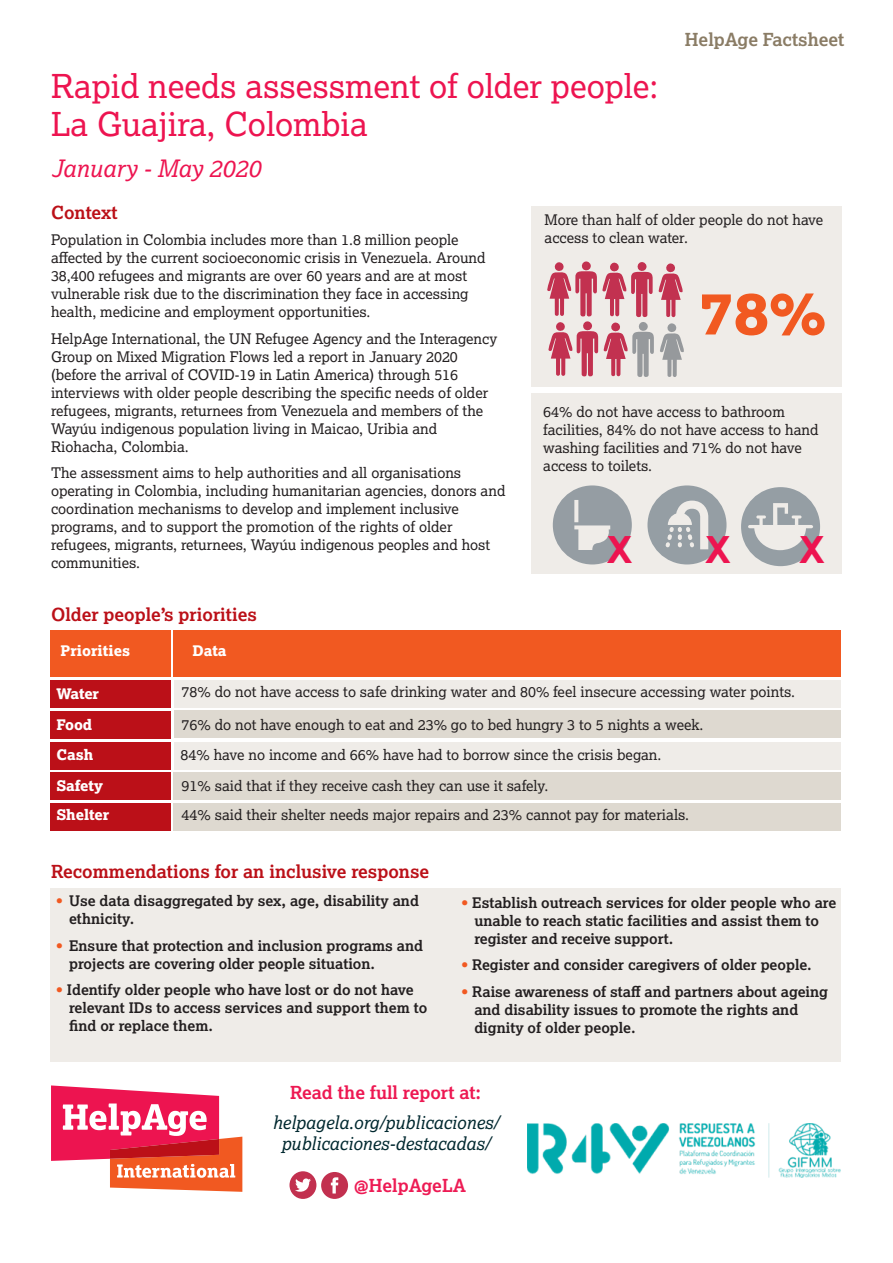
<style>
.page{position:relative;width:893px;height:1263px;background:#fff}
.page>*{position:absolute;margin:0;border:0;box-sizing:border-box;transform-origin:0 0}
.Subhead_1{font:60px "Lexia X Bold";color:#f15921}
.t1{font:700 37.5px "Arial";color:#ed1450}
.Factsheet_title{font:33px/37.5px "Lexia";color:#ed1450}
.Factsheet_subtitle{font:italic 24px "Lexia";color:#ed1450}
.Intro_text_large{font:700 18px "Lexia";color:#bb1018}
.Intro_text_large-2{font:italic 18px/21px "Lexia";color:#00282f;text-align:center}
.Intro_text_large-3{font:700 18px "Lexia";color:#ed1852}
.Document_category{font:700 18px "Lexia";color:#8a7c65}
.Intro_text_large-4{font:700 18px "Lexia";color:#ed1b54}
.Text{font:14.7px/18px "Lexia";color:#231f20}
.Text_with_bullets__b{font:700 14.7px/18px "Lexia";color:#231f20}
.Subhead_3{font:14.7px "Lexia";color:#231f20}
.Subhead_2{font:14.7px/18px "Lexia";color:#231f20}
.Title_for_graphics{font:14.7px "Lexia X Bold";color:#fff}
.Subhead_3-2{font:14.7px "Lexia X Bold";color:#fff}
.s1{color:#f15921}
</style>
<div class="page">
<svg style="left:51px;top:1085px;width:191px;height:107px"></svg>
<div style="left:173px;top:630px;width:668px;height:47px;background:#f15921"></div>
<div style="left:174px;top:680px;width:667px;height:28px;background:#efece8"></div>
<div style="left:174px;top:710px;width:667px;height:28px;background:#ded9d0"></div>
<div style="left:50px;top:630px;width:120px;height:47px;background:#f15921"></div>
<div style="left:50px;top:680px;width:120px;height:28px;background:#bb1018"></div>
<div style="left:50px;top:711px;width:120px;height:28px;background:#bb1018"></div>
<div style="left:50px;top:742px;width:120px;height:27px;background:#bb1018"></div>
<div style="left:50px;top:772px;width:120px;height:28px;background:#bb1018"></div>
<div style="left:50px;top:803px;width:120px;height:28px;background:#bb1018"></div>
<div style="left:174px;top:772px;width:667px;height:28px;background:#ded9d0"></div>
<div style="left:174px;top:803px;width:667px;height:28px;background:#ded9d0"></div>
<div style="left:174px;top:742px;width:667px;height:27px;background:#efece8"></div>
<div style="left:50px;top:888px;width:791px;height:173px;background:#efece8"></div>
<div style="left:531px;top:206px;width:311px;height:180px;background:#efece8"></div>
<div style="left:531px;top:394px;width:311px;height:180px;background:#efece8"></div>
<svg style="left:553px;top:485px;width:79px;height:79px"></svg>
<svg style="left:647px;top:485px;width:79px;height:79px"></svg>
<svg style="left:741px;top:487px;width:79px;height:79px"></svg>
<svg style="left:547px;top:261px;width:137px;height:116px"></svg>
<div style="left:289px;top:1171px;width:27px;height:28px;background:#c2304f;border-radius:50%"></div>
<svg style="left:295px;top:1178px;width:16px;height:14px"></svg>
<div style="left:321px;top:1172px;width:27px;height:27px;background:#c2304f;border-radius:50%"></div>
<svg style="left:331px;top:1177px;width:7px;height:16px"></svg>
<img style="left:527px;top:1123px;width:314px;height:54px">
<p class="Factsheet_title" style="left:51px;top:67px;width:609px">Rapid needs assessment of older people:<br>La Guajira, Colombia</p>
<p class="Factsheet_subtitle" style="left:51px;top:153px;width:211px">January - May 2020</p>
<p class="Document_category" style="left:685px;top:28px;width:161px">HelpAge Factsheet</p>
<p class="Intro_text_large" style="left:51px;top:201px;width:68px">Context</p>
<p class="Text" style="left:51px;top:231px;width:436px">Population in Colombia includes more than 1.8 million people affected by the current socioeconomic crisis in Venezuela. Around 38,400 refugees and migrants are over 60 years and are at most vulnerable risk due to the discrimination they face in accessing health, medicine and employment opportunities.</p>
<p class="Text" style="left:51px;top:329px;width:448px">HelpAge International, the UN Refugee Agency and the Interagency Group on Mixed Migration Flows led a report in January 2020 (before the arrival of COVID-19 in Latin America) through 516 interviews with older people describing the specific needs of older refugees, migrants, returnees from Venezuela and members of the Wayúu indigenous population living in Maicao, Uribia and Riohacha, Colombia.</p>
<p class="Text" style="left:51px;top:464px;width:456px">The assessment aims to help authorities and all organisations operating in Colombia, including humanitarian agencies, donors and coordination mechanisms to develop and implement inclusive programs, and to support the promotion of the rights of older refugees, migrants, returnees, Wayúu indigenous peoples and host communities.</p>
<p class="Intro_text_large" style="left:51px;top:603px;width:207px">Older people’s priorities</p>
<p class="Subhead_3-2" style="left:61px;top:641px;width:71px">Priorities</p>
<p class="Subhead_3-2" style="left:192px;top:641px;width:36px">Data</p>
<p class="Subhead_2" style="left:544px;top:211px;width:280px">More than half of older people do not have access to clean water.</p>
<p class="Subhead_1" style="left:699px;top:274px;width:129px">78%</p>
<p class="Subhead_2" style="left:543px;top:403px;width:277px">64% do not have access to bathroom facilities, 84% do not have access to hand washing facilities and 71% do not have access to toilets.</p>
<p class="t1" style="left:607px;top:524px;width:27px">X</p>
<p class="t1" style="left:705px;top:523px;width:27px">X</p>
<p class="t1" style="left:799px;top:523px;width:27px">X</p>
<p class="Title_for_graphics" style="left:56px;top:684px;width:44px">Water</p>
<p class="Title_for_graphics" style="left:56px;top:715px;width:37px">Food</p>
<p class="Title_for_graphics" style="left:56px;top:745px;width:39px">Cash</p>
<p class="Title_for_graphics" style="left:56px;top:776px;width:48px">Safety</p>
<p class="Title_for_graphics" style="left:56px;top:805px;width:55px">Shelter</p>
<p class="Subhead_3" style="left:182px;top:682px;width:615px">78% do not have access to safe drinking water and 80% feel insecure accessing water points.</p>
<p class="Subhead_3" style="left:182px;top:715px;width:523px">76% do not have enough to eat and 23% go to bed hungry 3 to 5 nights a week.</p>
<p class="Subhead_3" style="left:182px;top:743px;width:559px">Pension is equivalent to US$2 a month -the cost of basic food necessities is US$122.</p>
<p class="Subhead_3" style="left:181px;top:746px;width:482px">84% have no income and 66% have had to borrow since the crisis began.</p>
<p class="Subhead_3" style="left:182px;top:777px;width:368px">91% said that if they receive cash they can use it safely.</p>
<p class="Subhead_3" style="left:182px;top:805px;width:509px">44% said their shelter needs major repairs and 23% cannot pay for materials.</p>
<p class="Intro_text_large" style="left:51px;top:860px;width:380px">Recommendations for an inclusive response</p>
<p class="Text_with_bullets__b" style="left:69px;top:891px;width:351px;text-indent:-13px"><span class="s1">•</span> Use data disaggregated by sex, age, disability and ethnicity.</p>
<p class="Text_with_bullets__b" style="left:69px;top:936px;width:355px;text-indent:-13px"><span class="s1">•</span> Ensure that protection and inclusion programs and projects are covering older people situation.</p>
<p class="Text_with_bullets__b" style="left:69px;top:980px;width:360px;text-indent:-13px"><span class="s1">•</span> Identify older people who have lost or do not have relevant IDs to access services and support them to find or replace them.</p>
<p class="Text_with_bullets__b" style="left:474px;top:893px;width:363px;text-indent:-13px"><span class="s1">•</span> Establish outreach services for older people who are unable to reach static facilities and assist them to register and receive support.</p>
<p class="Text_with_bullets__b" style="left:462px;top:955px;width:352px"><span class="s1">•</span> Register and consider caregivers of older people.</p>
<p class="Text_with_bullets__b" style="left:474px;top:982px;width:355px;text-indent:-13px"><span class="s1">•</span> Raise awareness of staff and partners about ageing and disability issues to promote the rights and dignity of older people.</p>
<p class="Intro_text_large-3" style="left:290px;top:1081px;width:193px">Read the full report at:</p>
<p class="Intro_text_large-2" style="left:272px;top:1111px;width:228px">helpagela.org/publicaciones/ publicaciones-destacadas/</p>
<p class="Intro_text_large-4" style="left:354px;top:1174px;width:114px">@HelpAgeLA</p>
</div>
